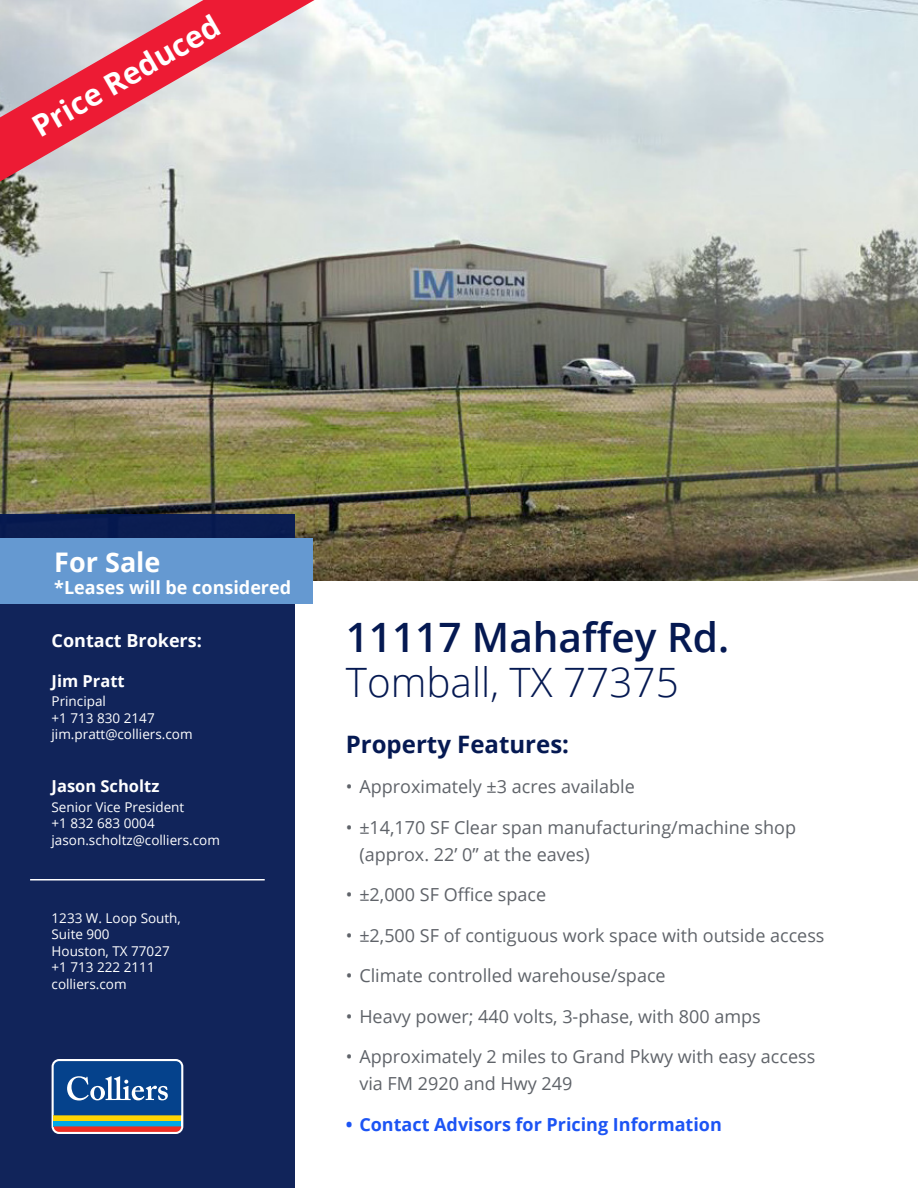
<style>
.page{position:relative;width:918px;height:1188px;background:#fff}
.page>*{position:absolute;margin:0;border:0;box-sizing:border-box;transform-origin:0 0}
.t1{font:600 40.5px/45px "Open Sans";color:#051952}
.t2{font:700 30px "Open Sans";color:#fff}
.t3{font:700 27px "Open Sans";color:#fff}
.t4{font:700 24px "Open Sans";color:#051952}
.t5{font:18px/27px "Open Sans";color:#5f6369}
.t6{font:700 18px "Open Sans";color:#fff}
.t7{font:700 18px "Open Sans";color:#1c54f4}
.t8{font:700 16.5px "Open Sans";color:#fff}
.t9{font:13.5px "Open Sans";color:#fff}
.s1{font-weight:300}
</style>
<div class="page">
<img style="left:0;top:0;width:918px;height:580px">
<div style="left:0;top:514px;width:295px;height:674px;background:#11245a"></div>
<div style="left:0;top:538px;width:312px;height:66px;background:#6599d1"></div>
<svg style="left:52px;top:1059px;width:131px;height:75px"></svg>
<div style="left:54px;top:1121px;width:127px;height:5px;background:#00a8e4"></div>
<div style="left:54px;top:1115px;width:127px;height:6px;background:#fed503"></div>
<svg style="left:54px;top:1126px;width:127px;height:6px"></svg>
<svg style="left:54px;top:1061px;width:127px;height:54px;background:#205798"></svg>
<hr style="left:30px;top:879px;width:235px;height:1px;background:#fff">
<svg style="left:0;top:0;width:315px;height:182px;background:#dca3ab"></svg>
<p class="t2" style="left:24px;top:110px;width:212px;rotate:-30deg">Price Reduced</p>
<p class="t3" style="left:54px;top:543px;width:108px">For Sale</p>
<p class="t6" style="left:54px;top:574px;width:238px">*Leases will be considered</p>
<p class="t6" style="left:52px;top:628px;width:152px">Contact Brokers:</p>
<p class="t8" style="left:52px;top:669px;width:75px">Jim Pratt</p>
<p class="t9" style="left:52px;top:692px;width:56px">Principal</p>
<p class="t9" style="left:52px;top:709px;width:105px">+1 713 830 2147</p>
<p class="t9" style="left:52px;top:725px;width:143px">jim.pratt@colliers.com</p>
<p class="t8" style="left:52px;top:775px;width:109px">Jason Scholtz</p>
<p class="t9" style="left:52px;top:798px;width:134px">Senior Vice President</p>
<p class="t9" style="left:52px;top:814px;width:105px">+1 832 683 0004</p>
<p class="t9" style="left:52px;top:831px;width:170px">jason.scholtz@colliers.com</p>
<p class="t9" style="left:52px;top:909px;width:131px">1233 W. Loop South,</p>
<p class="t9" style="left:52px;top:925px;width:60px">Suite 900</p>
<p class="t9" style="left:52px;top:942px;width:120px">Houston, TX 77027</p>
<p class="t9" style="left:52px;top:958px;width:105px">+1 713 222 2111</p>
<p class="t9" style="left:52px;top:975px;width:77px">colliers.com</p>
<p class="t1" style="left:346px;top:614px;width:385px">11117 Mahaffey Rd.<br><span class="s1">Tomball, TX 77375</span></p>
<p class="t4" style="left:346px;top:727px;width:225px">Property Features:</p>
<p class="t5" style="left:346px;top:773px;width:291px">• Approximately ±3 acres available</p>
<p class="t5" style="left:359px;top:813px;width:438px;text-indent:-14px">• ±14,170 SF Clear span manufacturing/machine shop (approx. 22’ 0” at the eaves)</p>
<p class="t5" style="left:346px;top:881px;width:202px">• ±2,000 SF Office space</p>
<p class="t5" style="left:346px;top:921px;width:480px">• ±2,500 SF of contiguous work space with outside access</p>
<p class="t5" style="left:346px;top:962px;width:321px">• Climate controlled warehouse/space</p>
<p class="t5" style="left:346px;top:1002px;width:417px">• Heavy power; 440 volts, 3-phase, with 800 amps</p>
<p class="t5" style="left:359px;top:1043px;width:458px;text-indent:-14px">• Approximately 2 miles to Grand Pkwy with easy access via FM 2920 and Hwy 249</p>
<p class="t7" style="left:346px;top:1112px;width:378px">• Contact Advisors for Pricing Information</p>
</div>
